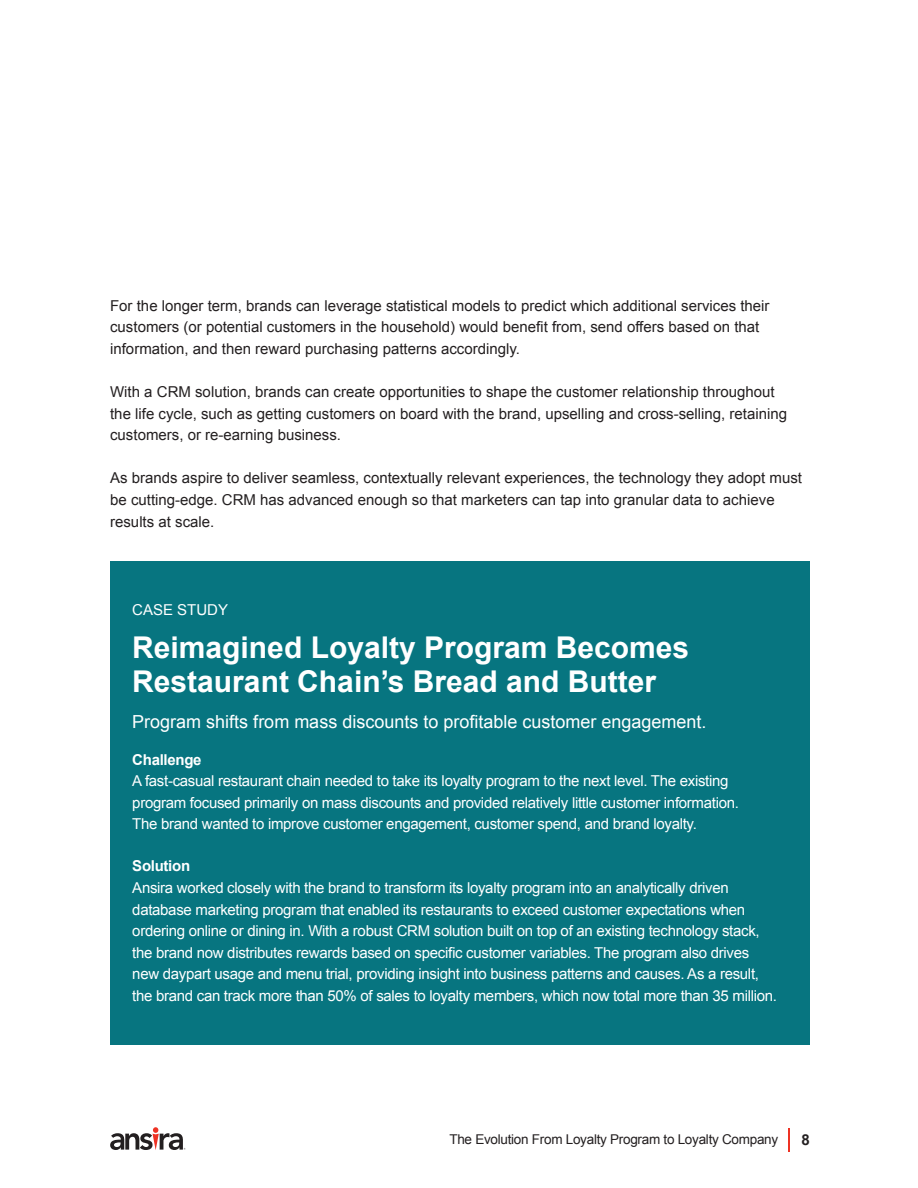
<style>
.page{position:relative;width:918px;height:1188px;background:#fff}
.page>*{position:absolute;margin:0;border:0;box-sizing:border-box;transform-origin:0 0}
.t1{font:700 30px/33.6px "Arial";color:#fff}
.t2{font:18px "Arial";color:#fff}
.t3{font:15px/21.6px "Arial";letter-spacing:-.02em;color:#fff}
.t4{font:15px/21.6px "Arial";color:#231f20}
.t5{font:700 15px "Arial";letter-spacing:-.02em;color:#fff}
.t6{font:15px "Arial";color:#fff}
.t7{font:700 15px "Arial";color:#231f20}
.t8{font:13.5px "Arial";letter-spacing:-.02em;color:#231f20}
</style>
<div class="page">
<svg style="left:110px;top:1127px;width:75px;height:23px"></svg>
<svg style="left:788px;top:1128px;width:1px;height:23px"></svg>
<div style="left:110px;top:562px;width:700px;height:483px;background:#077580"></div>
<p class="t4" style="left:110px;top:295px;width:661px">For the longer term, brands can leverage statistical models to predict which additional services their customers (or potential customers in the household) would benefit from, send offers based on that information, and then reward purchasing patterns accordingly.</p>
<p class="t4" style="left:110px;top:381px;width:678px">With a CRM solution, brands can create opportunities to shape the customer relationship throughout the life cycle, such as getting customers on board with the brand, upselling and cross-selling, retaining customers, or re-earning business.</p>
<p class="t4" style="left:110px;top:468px;width:693px">As brands aspire to deliver seamless, contextually relevant experiences, the technology they adopt must be cutting-edge. CRM has advanced enough so that marketers can tap into granular data to achieve results at scale.</p>
<p class="t6" style="left:132px;top:600px;width:97px">CASE STUDY</p>
<h1 class="t1" style="left:132px;top:632px;width:558px">Reimagined Loyalty Program Becomes<br>Restaurant Chain’s Bread and Butter</h1>
<p class="t2" style="left:132px;top:710px;width:576px">Program shifts from mass discounts to profitable customer engagement.</p>
<p class="t5" style="left:132px;top:749px;width:71px">Challenge</p>
<p class="t3" style="left:132px;top:770px;width:608px">A fast-casual restaurant chain needed to take its loyalty program to the next level. The existing program focused primarily on mass discounts and provided relatively little customer information.<br>The brand wanted to improve customer engagement, customer spend, and brand loyalty.</p>
<p class="t5" style="left:132px;top:856px;width:59px">Solution</p>
<p class="t3" style="left:132px;top:877px;width:646px">Ansira worked closely with the brand to transform its loyalty program into an analytically driven database marketing program that enabled its restaurants to exceed customer expectations when ordering online or dining in. With a robust CRM solution built on top of an existing technology stack, the brand now distributes rewards based on specific customer variables. The program also drives new daypart usage and menu trial, providing insight into business patterns and causes. As a result, the brand can track more than 50% of sales to loyalty members, which now total more than 35 million.</p>
<p class="t8" style="left:449px;top:1131px;width:330px">The Evolution From Loyalty Program to Loyalty Company</p>
<p class="t7" style="left:802px;top:1130px;width:10px">8</p>
</div>
